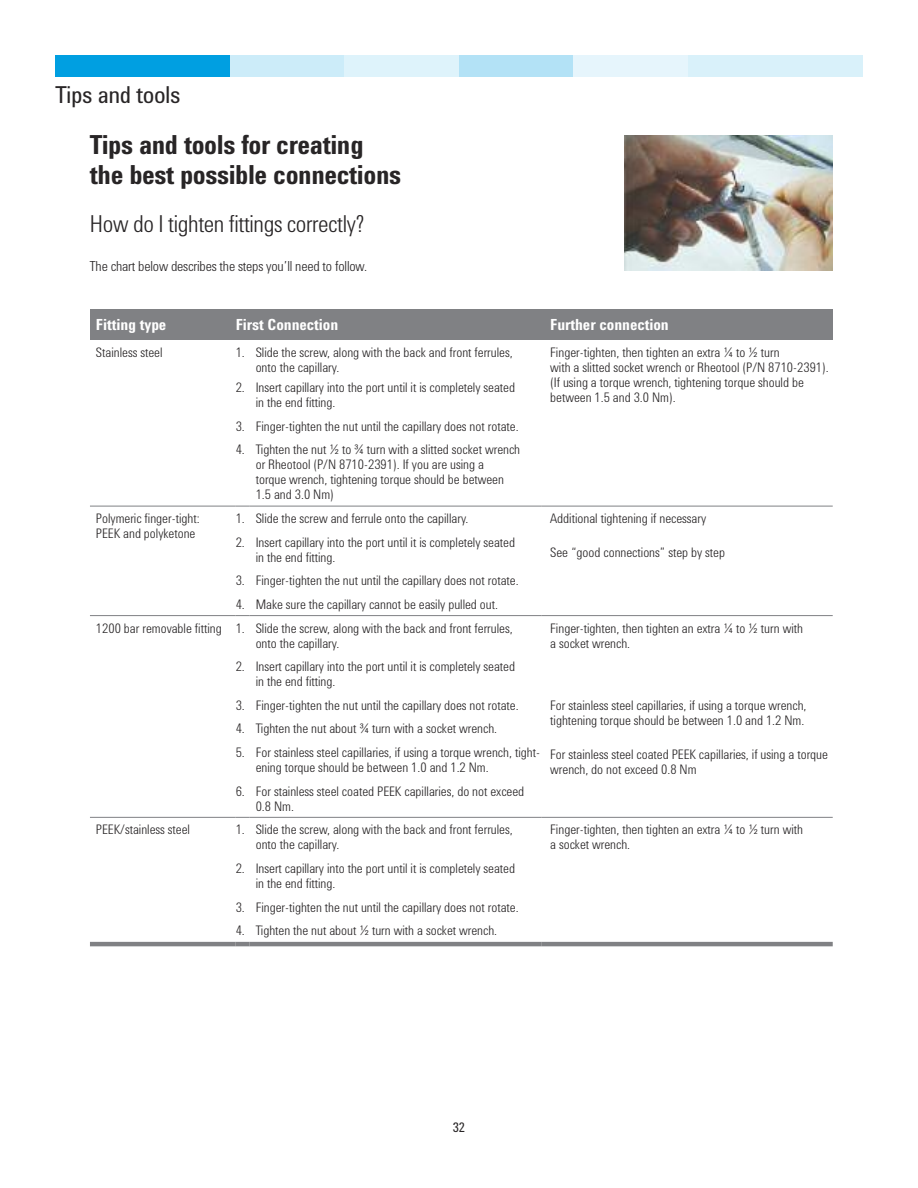
<style>
.page{position:relative;width:918px;height:1188px;background:#fff}
.page>*{position:absolute;margin:0;border:0;box-sizing:border-box;transform-origin:0 0}
.t1{font:700 27px/30px "Agilent Condensed CFF";letter-spacing:-.015em;color:#282526}
.t2{font:300 24px "Agilent Condensed CFF";letter-spacing:-.015em;color:#282526}
.t3{font:24px "Agilent Condensed CFF";letter-spacing:-.02em;color:#282526}
.t4{font:700 15.75px "Agilent Condensed CFF";letter-spacing:-.005em;color:#fff}
.t5{font:300 14.25px "Agilent Condensed CFF";letter-spacing:-.01em;color:#282526}
.t6{font:300 13.5px/15px "Agilent Condensed CFF";color:#282526}
.t7{font:13.5px "Agilent Condensed CFF";color:#282526}
</style>
<div class="page">
<div style="left:230px;top:55px;width:114px;height:21px;background:#ccecf9"></div>
<div style="left:55px;top:55px;width:175px;height:21px;background:#009fe1"></div>
<div style="left:344px;top:55px;width:115px;height:21px;background:#def3fb"></div>
<div style="left:459px;top:55px;width:115px;height:21px;background:#b3e2f6"></div>
<div style="left:574px;top:55px;width:114px;height:21px;background:#e6f5fc"></div>
<div style="left:688px;top:55px;width:175px;height:21px;background:#d9f1fa"></div>
<div style="left:90px;top:309px;width:146px;height:31px;background:#808184"></div>
<div style="left:236px;top:309px;width:305px;height:31px;background:#808184"></div>
<div style="left:541px;top:309px;width:292px;height:31px;background:#808184"></div>
<hr style="left:90px;top:506px;width:146px;height:1px;background:#808184">
<hr style="left:541px;top:506px;width:292px;height:1px;background:#808184">
<svg style="left:236px;top:506px;width:14px;height:1px"></svg>
<hr style="left:250px;top:506px;width:291px;height:1px;background:#808184">
<hr style="left:90px;top:615px;width:146px;height:1px;background:#808184">
<hr style="left:541px;top:615px;width:292px;height:1px;background:#808184">
<svg style="left:236px;top:615px;width:14px;height:1px"></svg>
<hr style="left:250px;top:615px;width:291px;height:1px;background:#808184">
<hr style="left:90px;top:817px;width:146px;height:1px;background:#808184">
<hr style="left:541px;top:817px;width:292px;height:1px;background:#808184">
<svg style="left:236px;top:817px;width:14px;height:1px"></svg>
<hr style="left:250px;top:817px;width:291px;height:1px;background:#808184">
<hr style="left:90px;top:942px;width:146px;height:4px;background:#808184">
<hr style="left:541px;top:942px;width:292px;height:4px;background:#808184">
<hr style="left:236px;top:942px;width:14px;height:4px;background:#808184">
<hr style="left:250px;top:942px;width:291px;height:4px;background:#808184">
<img style="left:625px;top:135px;width:208px;height:135px">
<h2 class="t3" style="left:55px;top:86px;width:127px">Tips and tools</h2>
<h1 class="t1" style="left:90px;top:132px;width:313px">tips and tools for creating the best possible connections</h1>
<h2 class="t2" style="left:90px;top:215px;width:276px">How do I tighten fittings correctly?</h2>
<p class="t5" style="left:90px;top:261px;width:279px">The chart below describes the steps you’ll need to follow.</p>
<p class="t4" style="left:96px;top:319px;width:72px">fitting type</p>
<p class="t4" style="left:236px;top:319px;width:104px">first Connection</p>
<p class="t4" style="left:550px;top:319px;width:120px">further connection</p>
<p class="t6" style="left:96px;top:346px;width:68px">Stainless steel</p>
<p class="t6" style="left:256px;top:346px;width:259px;text-indent:-20px">1. Slide the screw, along with the back and front ferrules, onto the capillary.</p>
<p class="t6" style="left:550px;top:346px;width:280px">Finger-tighten, then tighten an extra ¼ to ½ turn<br>with a slitted socket wrench or Rheotool (P/N 8710-2391). (If using a torque wrench, tightening torque should be between 1.5 and 3.0 Nm).</p>
<p class="t6" style="left:256px;top:381px;width:261px;text-indent:-20px">2. Insert capillary into the port until it is completely seated in the end fitting.</p>
<p class="t6" style="left:236px;top:420px;width:284px">3. Finger-tighten the nut until the capillary does not rotate.</p>
<p class="t6" style="left:256px;top:443px;width:266px;text-indent:-20px">4. Tighten the nut ½ to ¾ turn with a slitted socket wrench or Rheotool (P/N 8710-2391). If you are using a<br>torque wrench, tightening torque should be between 1.5 and 3.0 Nm)</p>
<p class="t6" style="left:96px;top:512px;width:105px">Polymeric finger-tight:<br>PEEK and polyketone</p>
<p class="t6" style="left:236px;top:512px;width:234px">1. Slide the screw and ferrule onto the capillary.</p>
<p class="t6" style="left:550px;top:512px;width:158px">Additional tightening if necessary</p>
<p class="t6" style="left:550px;top:546px;width:176px">See “good connections” step by step</p>
<p class="t6" style="left:256px;top:536px;width:261px;text-indent:-20px">2. Insert capillary into the port until it is completely seated in the end fitting.</p>
<p class="t6" style="left:236px;top:574px;width:284px">3. Finger-tighten the nut until the capillary does not rotate.</p>
<p class="t6" style="left:96px;top:594px;width:418px;line-height:23.7px;text-indent:140px">4. Make sure the capillary cannot be easily pulled out.<br>1200 bar removable fitting 1. Slide the screw, along with the back and front ferrules,</p>
<p class="t6" style="left:256px;top:637px;width:85px">onto the capillary.</p>
<p class="t6" style="left:550px;top:622px;width:254px">Finger-tighten, then tighten an extra ¼ to ½ turn with a socket wrench.</p>
<p class="t6" style="left:256px;top:660px;width:261px;text-indent:-20px">2. Insert capillary into the port until it is completely seated in the end fitting.</p>
<p class="t6" style="left:236px;top:699px;width:284px">3. Finger-tighten the nut until the capillary does not rotate.</p>
<p class="t6" style="left:550px;top:699px;width:258px">For stainless steel capillaries, if using a torque wrench, tightening torque should be between 1.0 and 1.2 Nm.</p>
<p class="t6" style="left:550px;top:748px;width:279px">For stainless steel coated PEEK capillaries, if using a torque wrench, do not exceed 0.8 Nm</p>
<p class="t6" style="left:236px;top:722px;width:263px">4. Tighten the nut about ¾ turn with a socket wrench.</p>
<p class="t6" style="left:256px;top:746px;width:286px;text-indent:-20px">5. For stainless steel capillaries, if using a torque wrench, tight&shy;ening torque should be between 1.0 and 1.2 Nm.</p>
<p class="t6" style="left:256px;top:785px;width:270px;text-indent:-20px">6. For stainless steel coated PEEK capillaries, do not exceed<br>0.8 Nm.</p>
<p class="t6" style="left:96px;top:823px;width:96px">PEEK/stainless steel</p>
<p class="t6" style="left:256px;top:823px;width:259px;text-indent:-20px">1. Slide the screw, along with the back and front ferrules, onto the capillary.</p>
<p class="t6" style="left:550px;top:823px;width:254px">Finger-tighten, then tighten an extra ¼ to ½ turn with a socket wrench.</p>
<p class="t6" style="left:256px;top:862px;width:261px;text-indent:-20px">2. Insert capillary into the port until it is completely seated in the end fitting.</p>
<p class="t6" style="left:236px;top:901px;width:284px">3. Finger-tighten the nut until the capillary does not rotate.</p>
<p class="t6" style="left:236px;top:924px;width:263px">4. Tighten the nut about ½ turn with a socket wrench.</p>
<p class="t7" style="left:453px;top:1123px;width:14px">32</p>
</div>
